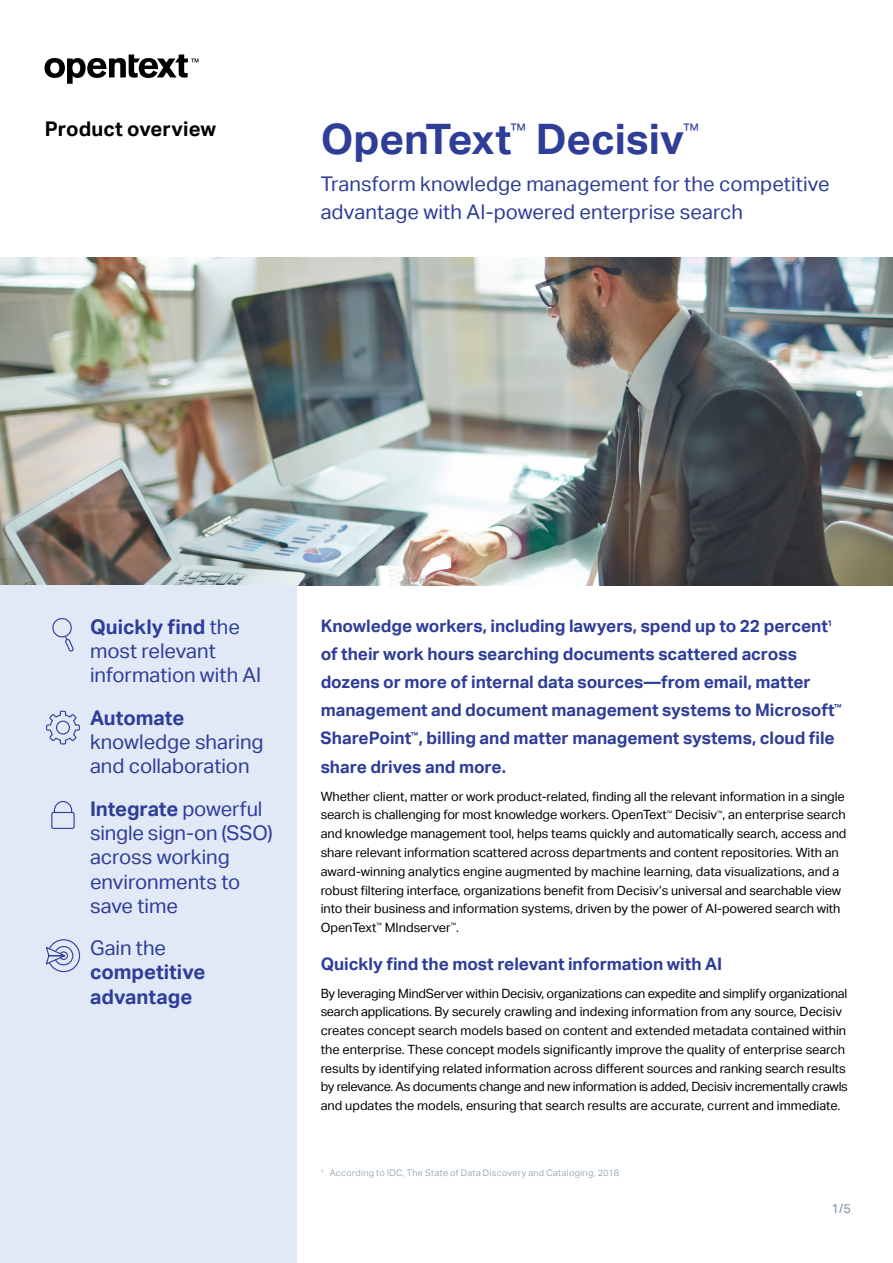
<style>
.page{position:relative;width:893px;height:1263px;background:#fff}
.page>*{position:absolute;margin:0;border:0;box-sizing:border-box;transform-origin:0 0}
.t1{font:700 42px "Aktiv Grotesk";letter-spacing:-.005em;color:#2e3d98}
.t2{font:20.25px/24.3px "Aktiv Grotesk";color:#2e3d98}
.t3{font:700 20.25px/24.3px "Aktiv Grotesk";color:#2e3d98}
.t4{font:700 20.25px "Aktiv Grotesk";color:#000}
.t5{font:17.4px "Aktiv Grotesk";color:#2e3d98}
.t6{font:700 17.25px/28px "Aktiv Grotesk";letter-spacing:-.005em;color:#2e3d98}
.t7{font:12.75px/18.8px "Aktiv Grotesk";letter-spacing:-.005em;color:#000}
.t8{font:12.75px "Aktiv Grotesk";color:#7e929f}
.t9{font:300 9px "Aktiv Grotesk";letter-spacing:.04em;color:#7e929f}
.s1{font-weight:700}
</style>
<div class="page">
<svg style="left:45px;top:55px;width:153px;height:29px"></svg>
<img style="left:0;top:257px;width:893px;height:328px">
<div style="left:0;top:585px;width:297px;height:678px;background:#e1e8f6"></div>
<svg style="left:52px;top:618px;width:22px;height:34px"></svg>
<svg style="left:46px;top:710px;width:34px;height:35px"></svg>
<svg style="left:45px;top:939px;width:36px;height:34px"></svg>
<svg style="left:51px;top:801px;width:24px;height:28px"></svg>
<h2 class="t4" style="left:45px;top:117px;width:173px">Product overview</h2>
<h1 class="t1" style="left:321px;top:115px;width:192px">OpenText</h1>
<h3 class="t5" style="left:511px;top:120px;width:17px">™</h3>
<h1 class="t1" style="left:536px;top:115px;width:150px">Decisiv</h1>
<h3 class="t5" style="left:683px;top:120px;width:17px">™</h3>
<h2 class="t2" style="left:321px;top:170px;width:511px;line-height:28.2px">Transform knowledge management for the competitive advantage with AI-powered enterprise search</h2>
<h2 class="t2" style="left:90px;top:615px;width:173px"><span class="s1">Quickly find</span> the most relevant information with AI</h2>
<h2 class="t3" style="left:90px;top:706px;width:96px">Automate</h2>
<h2 class="t2" style="left:90px;top:730px;width:175px">knowledge sharing and collaboration</h2>
<h2 class="t2" style="left:90px;top:796px;width:184px"><span class="s1">Integrate</span> powerful single sign-on (SSO) across working environments to save time</h2>
<h2 class="t2" style="left:90px;top:936px;width:78px">Gain the</h2>
<h2 class="t3" style="left:90px;top:960px;width:117px">competitive advantage</h2>
<p class="t6" style="left:321px;top:612px;width:523px">Knowledge workers, including lawyers, spend up to 22 percent<sup>1 </sup>of their work hours searching documents scattered across dozens or more of internal data sources—from email, matter management and document management systems to Microsoft<sup>™ </sup>SharePoint<sup>™</sup>, billing and matter management systems, cloud file share drives and more.</p>
<p class="t7" style="left:321px;top:787px;width:527px">Whether client, matter or work product-related, finding all the relevant information in a single search is challenging for most knowledge workers. OpenText<sup>™</sup> Decisiv<sup>™</sup>, an enterprise search and knowledge management tool, helps teams quickly and automatically search, access and share relevant information scattered across departments and content repositories. With an award-winning analytics engine augmented by machine learning, data visualizations, and a robust filtering interface, organizations benefit from Decisiv’s universal and searchable view into their business and information systems, driven by the power of AI-powered search with OpenText<sup>™</sup> MIndserver<sup>™</sup>.</p>
<h3 class="t6" style="left:321px;top:949px;width:403px">Quickly find the most relevant information with AI</h3>
<p class="t7" style="left:321px;top:984px;width:529px">By leveraging MindServer within Decisiv, organizations can expedite and simplify organizational search applications. By securely crawling and indexing information from any source, Decisiv creates concept search models based on content and extended metadata contained within the enterprise. These concept models significantly improve the quality of enterprise search results by identifying related information across different sources and ranking search results by relevance. As documents change and new information is added, Decisiv incrementally crawls and updates the models, ensuring that search results are accurate, current and immediate.</p>
<p class="t9" style="left:321px;top:1167px;width:300px"><sup>1</sup> According to IDC, The State of Data Discovery and Cataloging, 2018</p>
<p class="t8" style="left:832px;top:1201px;width:21px">1/5</p>
</div>
